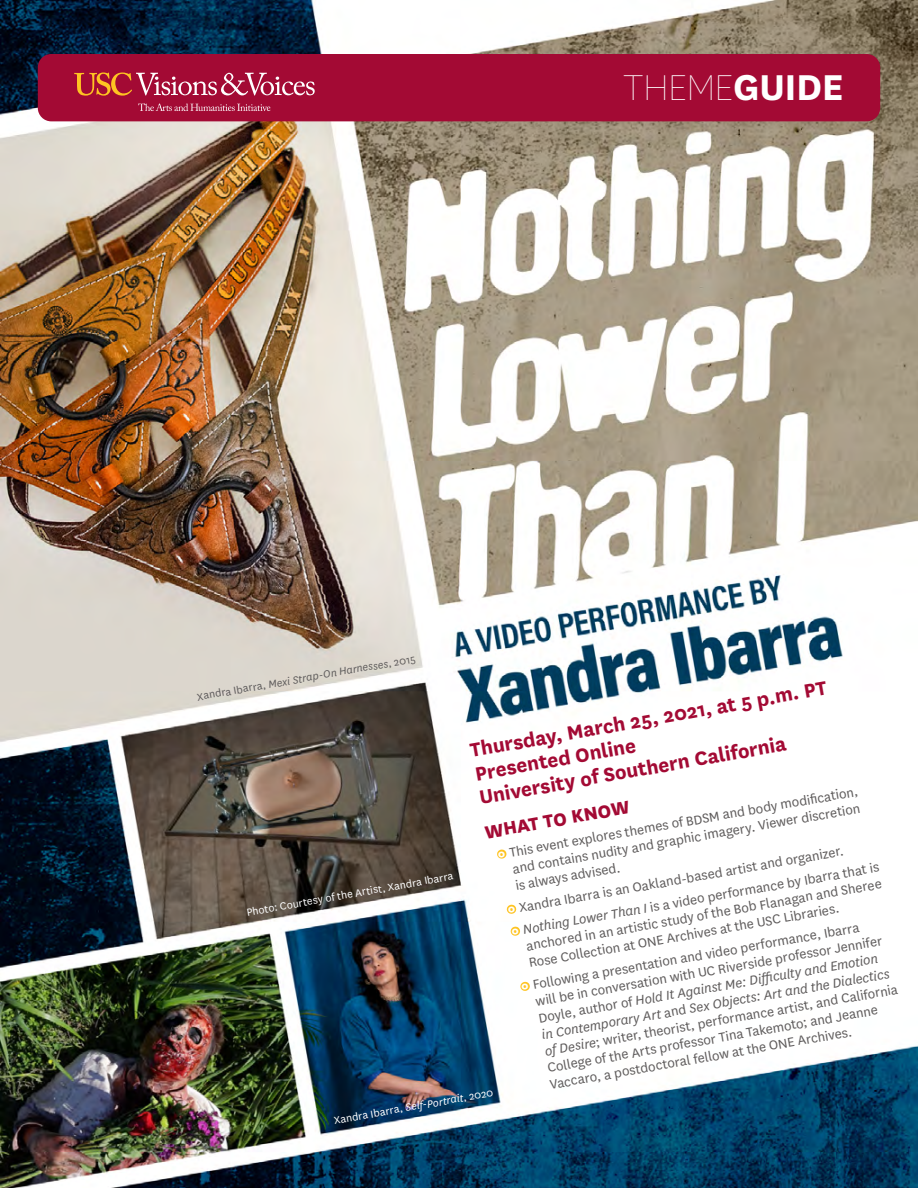
<style>
.page{position:relative;width:918px;height:1188px;background:#fff}
.page>*{position:absolute;margin:0;border:0;box-sizing:border-box;transform-origin:0 0}
.t1{font:100 42px "National";letter-spacing:-.02em;color:#fff}
.t2{font:700 22.5px/24px "National";color:#a30a34}
.t3{font:800 21px "National";color:#a30a34}
.t4{font:15px/17px "National";color:#5e5b5b}
.t5{font:12px "National";color:#fff}
.t6{font:italic 12px "National";color:#5e5b5b}
.s1{font-weight:700}
.s2{font-style:normal}
.s3{font-family:"Neutraface Text";font-weight:700;font-size:13.5px;color:#fec422}
.s4{font-style:italic}
</style>
<div class="page">
<img style="left:0;top:0;width:918px;height:1188px">
<div style="left:38px;top:54px;width:842px;height:67px;background:#a30a34;border-radius:14px"></div>
<svg style="left:74px;top:73px;width:241px;height:23px"></svg>
<svg style="left:138px;top:103px;width:133px;height:8px"></svg>
<h1 class="t1" style="left:623px;top:63px;width:222px">THEME<span class="s1">GUIDE</span></h1>
<p class="t6" style="left:196px;top:690px;width:223px;rotate:-10deg"><span class="s2">Xandra Ibarra,</span> Mexi Strap-On Harnesses<span class="s2">, 2015</span></p>
<h2 class="t2" style="left:468px;top:737px;width:363px;rotate:-10deg">Thursday, March 25, 2021, at 5 p.m. PT<br>Presented Online<br>University of Southern California</h2>
<p class="t4" style="left:508px;top:843px;width:355px;text-align:justify;text-indent:-12px;rotate:-10deg"><span class="s3">o</span> This event explores themes of BDSM and body modifi cation, and contains nudity and graphic imagery. Viewer discretion is always advised.</p>
<h3 class="t3" style="left:482px;top:817px;width:148px;rotate:-10deg">WHAT TO KNOW</h3>
<p class="t4" style="left:506px;top:898px;width:375px;line-height:22.2px;rotate:-10deg"><span class="s3">o</span> Xandra Ibarra is an Oakland-based artist and organizer.<br><span class="s3">o</span> <span class="s4">Nothing Lower Than I</span> is a video performance by Ibarra that is</p>
<p class="t5" style="left:245px;top:904px;width:211px;rotate:-10deg">Photo: Courtesy of the Artist, Xandra Ibarra</p>
<p class="t4" style="left:524px;top:937px;width:363px;rotate:-10deg">anchored in an artistic study of the Bob Flanagan and Sheree<br>Rose Collection at ONE Archives at the USC Libraries.</p>
<p class="t4" style="left:531px;top:976px;width:361px;text-indent:-11px;rotate:-10deg"><span class="s3">o</span> Following a presentation and video performance, Ibarra<br>will be in conversation with UC Riverside professor Jennifer Doyle, author of <span class="s4">Hold It Against Me: Diffi culty and Emotion<br>in Contemporary Art</span> and <span class="s4">Sex Objects: Art and the Dialectics of Desire</span>; writer, theorist, performance artist, and California College of the Arts professor Tina Takemoto; and Jeanne Vaccaro, a postdoctoral fellow at the ONE Archives.</p>
<p class="t5" style="left:333px;top:1113px;width:163px;rotate:-10deg">Xandra Ibarra, <span class="s4">Self-Portrait</span>, 2020</p>
</div>
